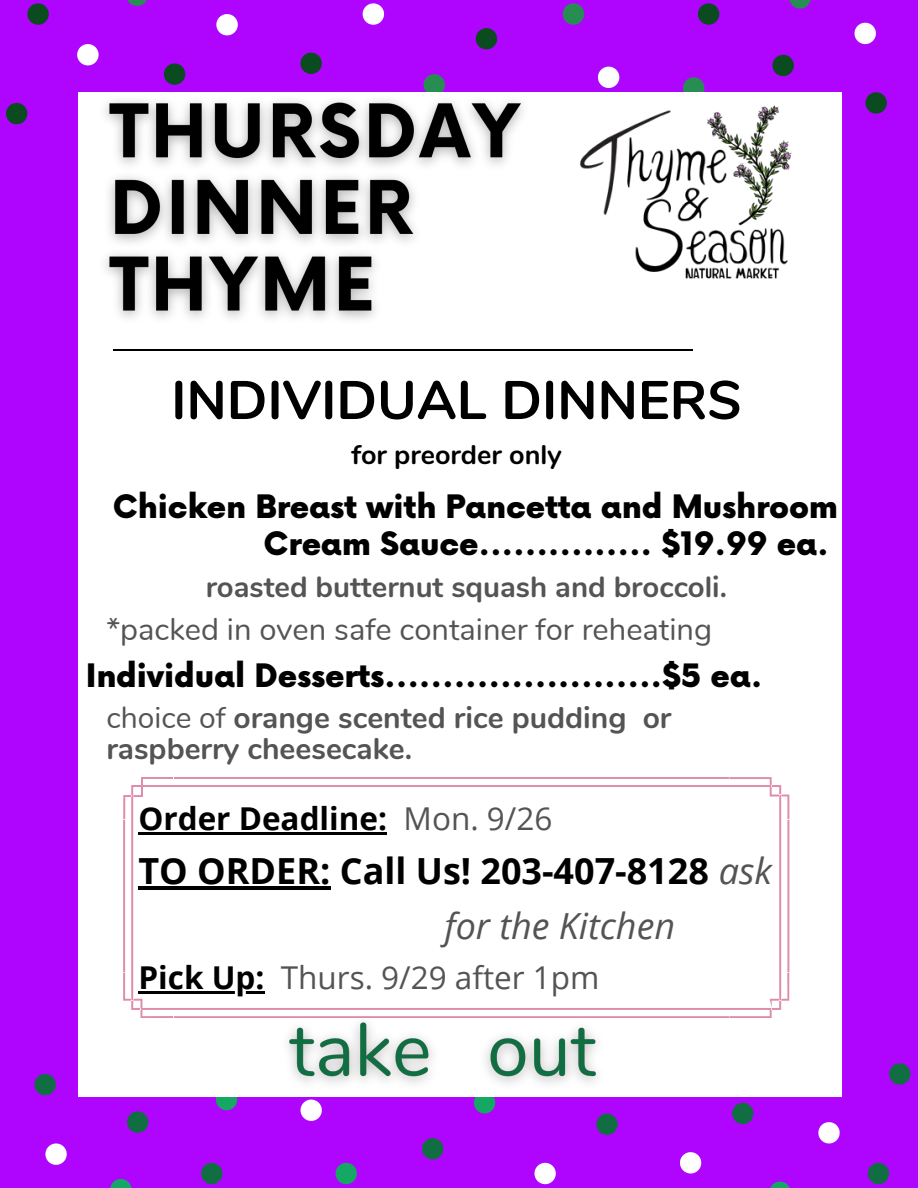
<style>
.page{position:relative;width:918px;height:1188px;background:#af05ff}
.page>*{position:absolute;margin:0;border:0;box-sizing:border-box;transform-origin:0 0}
.t1{font:700 54px "Nunito";color:#000}
.t2{font:700 36px/55.2px "Open Sans";color:#000}
.t3{font:900 31.5px/37.2px "Now";letter-spacing:-.005em;color:#000;text-align:right}
.t4{font:31.5px "Open Sans";color:#545454}
.t5{font:700 31.5px "Open Sans";color:#000}
.t6{font:30.9px "Nunito";color:#545454}
.t7{font:700 30px/31.5px "Nunito";color:#545454}
.t8{font:700 29.25px "Nunito";color:#545454}
.t9{font:700 27px "Nunito";color:#000}
.s1{font-weight:400}
.s2{font-weight:400;color:#545454}
.s3{font-weight:400;font-style:italic;color:#545454}
.s4{font-weight:700;color:#000}
</style>
<div class="page">
<svg style="left:363px;top:3px;width:21px;height:22px"></svg>
<svg style="left:598px;top:67px;width:21px;height:21px"></svg>
<svg style="left:216px;top:14px;width:22px;height:21px"></svg>
<svg style="left:77px;top:44px;width:22px;height:21px"></svg>
<svg style="left:855px;top:23px;width:21px;height:21px"></svg>
<svg style="left:563px;top:3px;width:21px;height:22px"></svg>
<svg style="left:683px;top:77px;width:21px;height:15px"></svg>
<svg style="left:789px;top:0;width:22px;height:9px"></svg>
<svg style="left:127px;top:0;width:20px;height:6px"></svg>
<svg style="left:428px;top:74px;width:12px;height:2px"></svg>
<svg style="left:300px;top:53px;width:22px;height:21px"></svg>
<svg style="left:698px;top:3px;width:21px;height:22px"></svg>
<svg style="left:6px;top:103px;width:21px;height:21px"></svg>
<svg style="left:27px;top:3px;width:22px;height:22px"></svg>
<svg style="left:476px;top:28px;width:21px;height:21px"></svg>
<svg style="left:164px;top:63px;width:21px;height:13px"></svg>
<svg style="left:772px;top:55px;width:22px;height:21px"></svg>
<svg style="left:865px;top:92px;width:22px;height:22px"></svg>
<svg style="left:535px;top:1163px;width:21px;height:21px"></svg>
<svg style="left:680px;top:1152px;width:21px;height:22px"></svg>
<svg style="left:818px;top:1122px;width:22px;height:21px"></svg>
<svg style="left:45px;top:1143px;width:22px;height:22px"></svg>
<svg style="left:336px;top:1163px;width:21px;height:21px"></svg>
<svg style="left:216px;top:1096px;width:21px;height:14px"></svg>
<svg style="left:110px;top:1179px;width:22px;height:9px"></svg>
<svg style="left:770px;top:1182px;width:20px;height:6px"></svg>
<svg style="left:596px;top:1118px;width:22px;height:17px"></svg>
<svg style="left:201px;top:1163px;width:21px;height:21px"></svg>
<svg style="left:889px;top:1063px;width:21px;height:22px"></svg>
<svg style="left:868px;top:1163px;width:21px;height:21px"></svg>
<svg style="left:422px;top:1138px;width:21px;height:21px"></svg>
<svg style="left:732px;top:1103px;width:21px;height:21px"></svg>
<svg style="left:127px;top:1111px;width:21px;height:22px"></svg>
<svg style="left:35px;top:1074px;width:21px;height:21px"></svg>
<div style="left:78px;top:92px;width:764px;height:1004px;background:#fff"></div>
<img style="left:105px;top:76px;width:438px;height:275px">
<hr style="left:113px;top:349px;width:580px;height:1px;background:#000">
<svg style="left:123px;top:777px;width:666px;height:241px"></svg>
<img style="left:270px;top:984px;width:179px;height:137px">
<img style="left:469px;top:984px;width:147px;height:139px">
<hr style="left:138px;top:832px;width:249px;height:3px;background:#000">
<hr style="left:138px;top:886px;width:193px;height:4px;background:#000">
<hr style="left:138px;top:991px;width:126px;height:2px;background:#000">
<img style="left:580px;top:105px;width:212px;height:174px">
<h1 class="t1" style="left:171px;top:364px;width:572px">INDIVIDUAL DINNERS</h1>
<p class="t9" style="left:351px;top:437px;width:212px">for preorder only</p>
<p class="t3" style="left:113px;top:490px;width:727px">Chicken Breast with Pancetta and Mushroom<br>Cream Sauce............... $19.99 ea.</p>
<p class="t8" style="left:206px;top:568px;width:523px">roasted butternut squash and broccoli.</p>
<p class="t6" style="left:106px;top:609px;width:607px">*packed in oven safe container for reheating</p>
<p class="t3" style="left:86px;top:659px;width:678px">Individual Desserts........................$5 ea.</p>
<p class="t7" style="left:106px;top:702px;width:567px"><span class="s1">choice of</span> orange scented rice pudding or raspberry cheesecake.</p>
<p class="t5" style="left:138px;top:797px;width:415px">Order Deadline: <span class="s2">Mon. 9/26</span></p>
<p class="t2" style="left:444px;top:843px;width:329px;text-indent:-306px">TO ORDER: Call Us! 203-407-8128 <span class="s3">ask for the Kitchen</span></p>
<p class="t4" style="left:138px;top:955px;width:463px"><span class="s4">Pick Up:</span> Thurs. 9/29 after 1pm</p>
</div>
